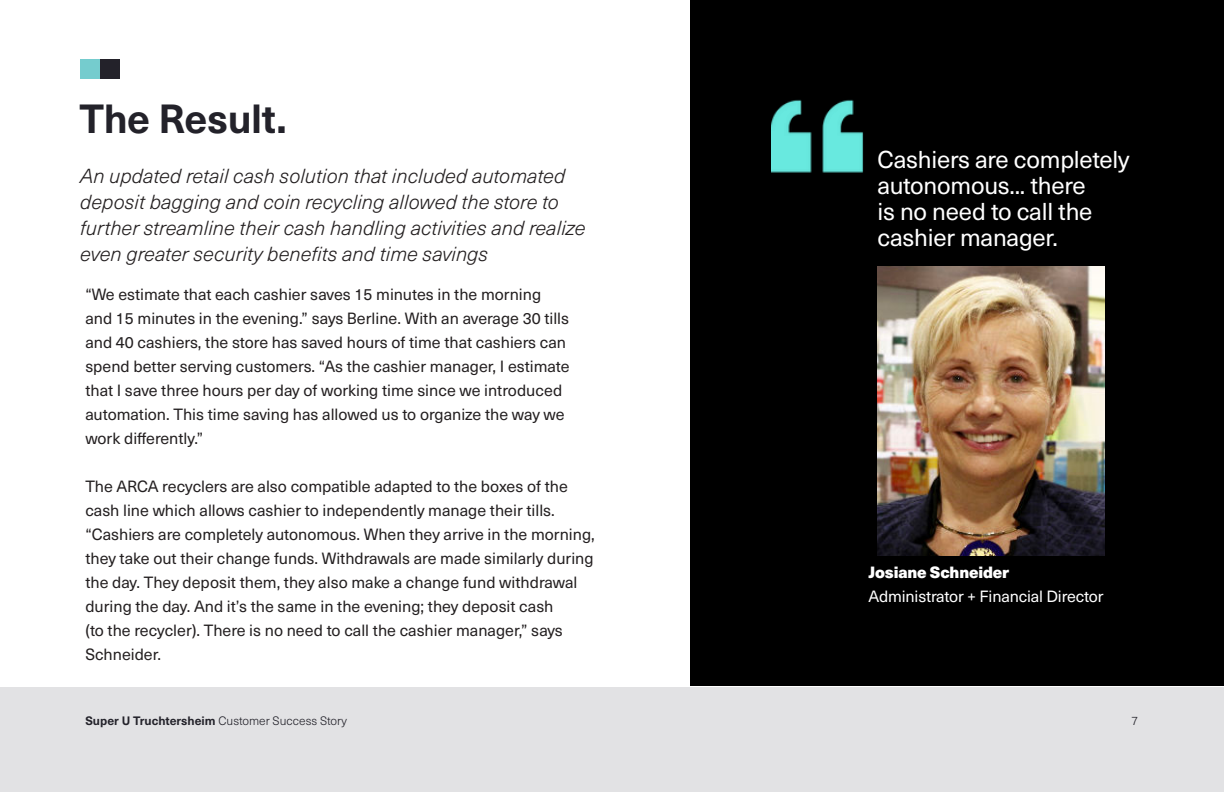
<style>
.page{position:relative;width:1224px;height:792px;background:#fff}
.page>*{position:absolute;margin:0;border:0;box-sizing:border-box;transform-origin:0 0}
.t1{font:700 40px "Neue Haas Unica W1 G";letter-spacing:-.01em;color:#23222a}
.t2{font:24px/26px "Neue Haas Unica";letter-spacing:-.01em;color:#fff}
.t3{font:italic 300 20px/26px "Neue Haas Unica";color:#231f20}
.t4{font:16px/24px "Neue Haas Unica";color:#231f20}
.t5{font:16px "Neue Haas Unica";letter-spacing:-.01em;color:#fff}
.t6{font:900 16px "Neue Haas Unica";letter-spacing:-.01em;color:#fff}
.t7{font:300 12px "Neue Haas Unica W1 G";color:#23222a}
.s1{font-weight:700}
</style>
<div class="page">
<div style="left:0;top:687px;width:1224px;height:105px;background:#e2e2e4"></div>
<div style="left:690px;top:0;width:534px;height:686px;background:#000"></div>
<div style="left:80px;top:59px;width:20px;height:20px;background:#75ccce"></div>
<div style="left:100px;top:59px;width:20px;height:20px;background:#23222a"></div>
<img style="left:878px;top:266px;width:227px;height:289px">
<img style="left:771px;top:99px;width:92px;height:74px">
<h1 class="t1" style="left:80px;top:102px;width:209px">The Result.</h1>
<p class="t3" style="left:80px;top:164px;width:507px">An updated retail cash solution that included automated deposit bagging and coin recycling allowed the store to further streamline their cash handling activities and realize even greater security benefits and time savings</p>
<p class="t4" style="left:85px;top:283px;width:486px">“We estimate that each cashier saves 15 minutes in the morning and 15 minutes in the evening.” says Berline. With an average 30 tills and 40 cashiers, the store has saved hours of time that cashiers can spend better serving customers. “As the cashier manager, I estimate that I save three hours per day of working time since we introduced automation. This time saving has allowed us to organize the way we work differently.”</p>
<p class="t4" style="left:85px;top:473px;width:511px">The ARCA recyclers are also compatible adapted to the boxes of the cash line which allows cashier to independently manage their tills. “Cashiers are completely autonomous. When they arrive in the morning, they take out their change funds. Withdrawals are made similarly during the day. They deposit them, they also make a change fund withdrawal during the day. And it’s the same in the evening; they deposit cash<br>(to the recycler). There is no need to call the cashier manager,” says Schneider.</p>
<h2 class="t2" style="left:878px;top:145px;width:253px">Cashiers are completely autonomous... there<br>is no need to call the cashier manager.</h2>
<p class="t6" style="left:868px;top:566px;width:142px">Josiane Schneider</p>
<p class="t5" style="left:868px;top:590px;width:237px">Administrator + Financial Director</p>
<p class="t7" style="left:85px;top:716px;width:263px"><span class="s1">Super U Truchtersheim</span> Customer Success Story</p>
<p class="t7" style="left:1131px;top:714px;width:8px">7</p>
</div>
